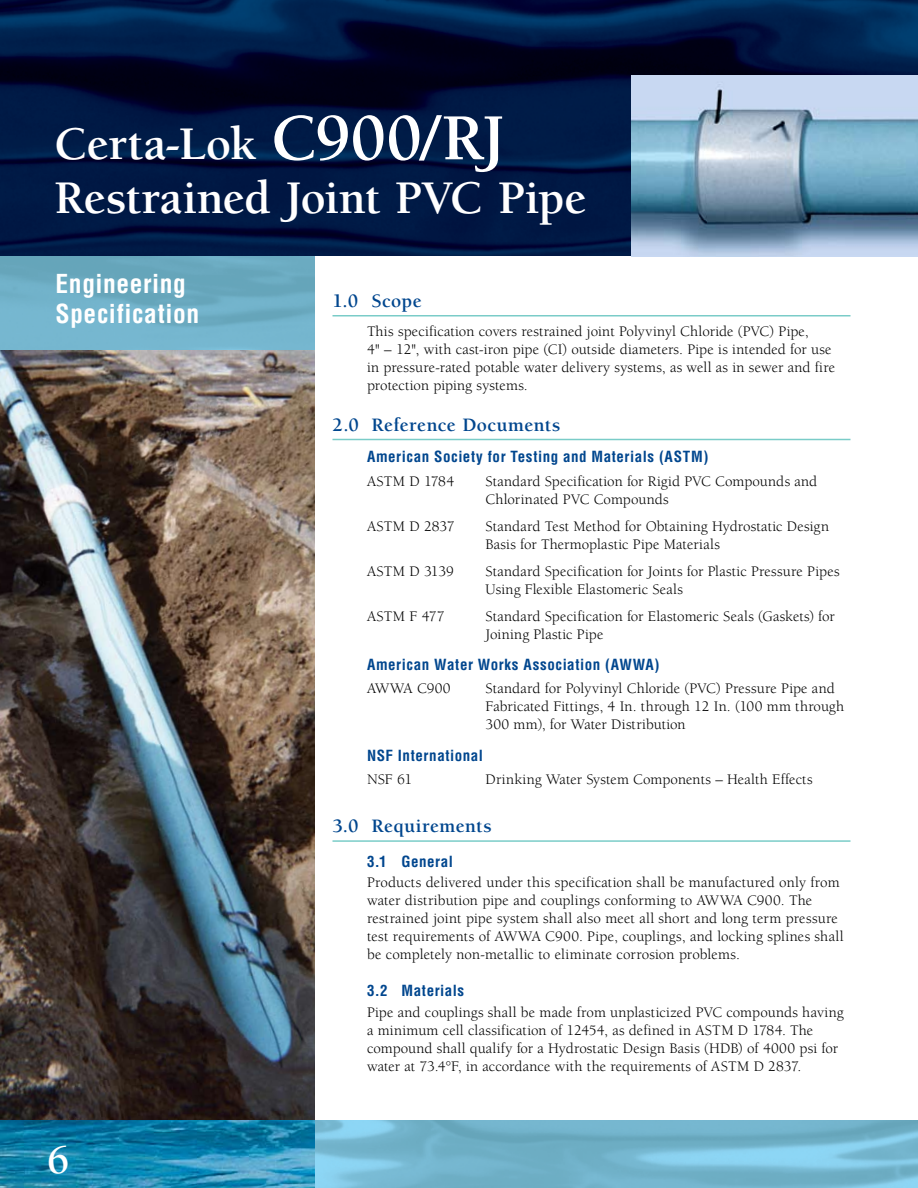
<style>
.page{position:relative;width:918px;height:1188px;background:#fff}
.page>*{position:absolute;margin:0;border:0;box-sizing:border-box;transform-origin:0 0}
.t1{font:700 48px/54px "Berkeley";letter-spacing:-.01em;color:#fff}
.t2{font:700 42px "Berkeley";color:#fff}
.t3{font:700 condensed 25.5px/30px "Helvetica";letter-spacing:.025em;color:#fff}
.t4{font:700 19.5px "Berkeley";letter-spacing:.02em;color:#00468e}
.t5{font:15px/18px "Berkeley";letter-spacing:.005em;color:#000}
.t6{font:700 condensed 15px "Helvetica";letter-spacing:.035em;color:#00468e}
.s1{font-size:67.5px}
</style>
<div class="page">
<img style="left:0;top:255px;width:315px;height:95px">
<img style="left:0;top:350px;width:315px;height:770px">
<img style="left:0;top:0;width:918px;height:255px">
<img style="left:315px;top:1120px;width:603px;height:68px">
<img style="left:0;top:1120px;width:315px;height:68px">
<img style="left:631px;top:75px;width:287px;height:181px">
<hr style="left:333px;top:315px;width:517px;height:1px;background:#7accc8">
<hr style="left:333px;top:439px;width:517px;height:1px;background:#7accc8">
<hr style="left:333px;top:840px;width:517px;height:2px;background:#7accc8">
<h1 class="t1" style="left:54px;top:118px;width:534px">Certa-Lok <span class="s1">C900/RJ<br></span>Restrained Joint PVC Pipe</h1>
<h3 class="t3" style="left:56px;top:269px;width:145px">Engineering<br>Specification</h3>
<h2 class="t2" style="left:47px;top:1138px;width:24px">6</h2>
<h3 class="t4" style="left:333px;top:291px;width:91px">1.0 Scope</h3>
<p class="t5" style="left:367px;top:322px;width:470px">This specification covers restrained joint Polyvinyl Chloride (PVC) Pipe,<br>4" – 12", with cast-iron pipe (CI) outside diameters. Pipe is intended for use in pressure-rated potable water delivery systems, as well as in sewer and fire protection piping systems.</p>
<h3 class="t4" style="left:333px;top:414px;width:229px">2.0 Reference Documents</h3>
<p class="t6" style="left:333px;top:448px;width:378px">-American Society for Testing and Materials (ASTM)</p>
<p class="t5" style="left:367px;top:472px;width:89px">ASTM D 1784</p>
<p class="t5" style="left:486px;top:472px;width:333px">Standard Specification for Rigid PVC Compounds and<br>Chlorinated PVC Compounds</p>
<p class="t5" style="left:367px;top:517px;width:89px">ASTM D 2837</p>
<p class="t5" style="left:486px;top:517px;width:345px">Standard Test Method for Obtaining Hydrostatic Design<br>Basis for Thermoplastic Pipe Materials</p>
<p class="t5" style="left:367px;top:562px;width:88px">ASTM D 3139</p>
<p class="t5" style="left:486px;top:562px;width:356px">Standard Specification for Joints for Plastic Pressure Pipes<br>Using Flexible Elastomeric Seals</p>
<p class="t5" style="left:367px;top:607px;width:79px">ASTM F 477</p>
<p class="t5" style="left:486px;top:607px;width:351px">Standard Specification for Elastomeric Seals (Gaskets) for<br>Joining Plastic Pipe</p>
<p class="t6" style="left:333px;top:655px;width:329px">-American Water Works Association (AWWA)</p>
<p class="t5" style="left:367px;top:680px;width:85px">AWWA C900</p>
<p class="t5" style="left:486px;top:680px;width:360px">Standard for Polyvinyl Chloride (PVC) Pressure Pipe and<br>Fabricated Fittings, 4 In. through 12 In. (100 mm through<br>300 mm), for Water Distribution</p>
<p class="t6" style="left:367px;top:746px;width:117px">NSF International</p>
<p class="t5" style="left:367px;top:771px;width:47px">NSF 61</p>
<p class="t5" style="left:486px;top:771px;width:329px">Drinking Water System Components – Health Effects</p>
<h3 class="t4" style="left:333px;top:816px;width:161px">3.0 Requirements</h3>
<p class="t6" style="left:367px;top:852px;width:87px">3.1 General</p>
<p class="t5" style="left:367px;top:874px;width:478px;text-indent:-34px">- Products delivered under this specification shall be manufactured only from water distribution pipe and couplings conforming to AWWA C900. The restrained joint pipe system shall also meet all short and long term pressure test requirements of AWWA C900. Pipe, couplings, and locking splines shall be completely non-metallic to eliminate corrosion problems.</p>
<p class="t6" style="left:367px;top:981px;width:99px">3.2 Materials</p>
<p class="t5" style="left:367px;top:1003px;width:478px">Pipe and couplings shall be made from unplasticized PVC compounds having a minimum cell classification of 12454, as defined in ASTM D 1784. The compound shall qualify for a Hydrostatic Design Basis (HDB) of 4000 psi for water at 73.4°F, in accordance with the requirements of ASTM D 2837.</p>
</div>
